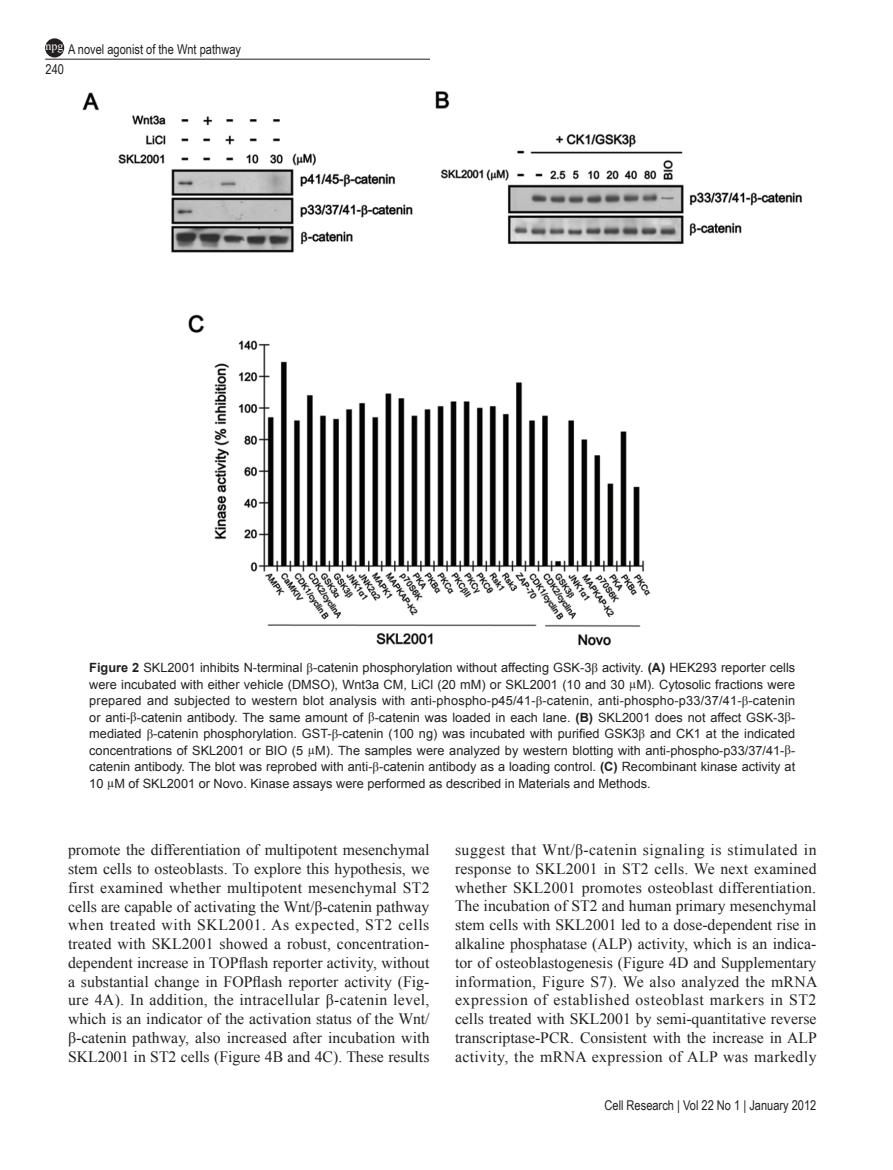
<style>
.page{position:relative;width:893px;height:1170px;background:#fff}
.page>*{position:absolute;margin:0;border:0;box-sizing:border-box;transform-origin:0 0}
.t1{font:15.75px/18.8px "Times New Roman";letter-spacing:.005em;color:#231f20;text-align:justify}
.t2{font:15.75px/18.8px "Times New Roman PSMT2";letter-spacing:.005em;color:#231f20;text-align:justify}
.t3{font:15.75px "Times New Roman PSMT2";letter-spacing:.035em;color:#231f20}
.t4{font:13.5px "Arial Narrow";color:#231f20}
.t5{font:12.75px/16.5px "Arial";color:#231f20;text-align:justify}
.t6{font:12px "Times New Roman";color:#fff}
.s1{font-weight:700}
.s2{font-family:"Times New Roman PSMT2"}
.s3{font-family:"Times New Roman"}
</style>
<div class="page">
<hr style="left:45px;top:59px;width:385px;height:1px;background:#231f20">
<div style="left:46px;top:39px;width:17px;height:18px;background:#231f20;border-radius:50%"></div>
<div style="left:45px;top:38px;width:19px;height:19px;border:2px solid #231f20;border-radius:50%"></div>
<img style="left:82px;top:91px;width:720px;height:555px">
<p class="t4" style="left:68px;top:39px;width:174px">A novel agonist of the Wnt pathway</p>
<p class="t6" style="left:46px;top:38px;width:19px">npg</p>
<p class="t4" style="left:46px;top:59px;width:20px">240</p>
<p class="t5" style="left:89px;top:659px;width:707px"><span class="s1">Figure 2</span> SKL2001 inhibits N-terminal <span class="s2">β</span>-catenin phosphorylation without affecting GSK-3<span class="s2">β</span> activity. <span class="s1">(A)</span> HEK293 reporter cells were incubated with either vehicle (DMSO), Wnt3a CM, LiCl (20 mM) or SKL2001 (10 and 30 <span class="s3">µ</span>M). Cytosolic fractions were prepared and subjected to western blot analysis with anti-phospho-p45/41-<span class="s2">β</span>-catenin, anti-phospho-p33/37/41-<span class="s2">β</span>-catenin or anti-<span class="s2">β</span>-catenin antibody. The same amount of <span class="s2">β</span>-catenin was loaded in each lane. <span class="s1">(B)</span> SKL2001 does not affect GSK-3<span class="s2">β&shy;</span>mediated <span class="s2">β</span>-catenin phosphorylation. GST-<span class="s2">β</span>-catenin (100 ng) was incubated with purified GSK3<span class="s2">β</span> and CK1 at the indicated concentrations of SKL2001 or BIO (5 <span class="s3">µ</span>M). The samples were analyzed by western blotting with anti-phospho-p33/37/41-<span class="s2">β&shy;</span>catenin antibody. The blot was reprobed with anti-<span class="s2">β</span>-catenin antibody as a loading control. <span class="s1">(C)</span> Recombinant kinase activity at 10 <span class="s3">µ</span>M of SKL2001 or Novo. Kinase assays were performed as described in Materials and Methods.</p>
<p class="t1" style="left:68px;top:840px;width:363px">promote the differentiation of multipotent mesenchymal stem cells to osteoblasts. To explore this hypothesis, we first examined whether multipotent mesenchymal ST2</p>
<p class="t2" style="left:68px;top:896px;width:363px">cells are capable of activating the Wnt/β-catenin pathway</p>
<p class="t1" style="left:68px;top:915px;width:363px">when treated with SKL2001. As expected, ST2 cells treated with SKL2001 showed a robust, concentration-</p>
<p class="t2" style="left:68px;top:952px;width:363px">dependent increase in TOPflash reporter activity, without a substantial change in FOPflash reporter activity (<span class="s3">Fig&shy;ure 4A</span>). In addition, the intracellular β-catenin level,</p>
<p class="t1" style="left:68px;top:1009px;width:363px">which is an indicator of the activation status of the Wnt/</p>
<p class="t2" style="left:68px;top:1027px;width:363px">β-catenin pathway, also increased after incubation with</p>
<p class="t1" style="left:68px;top:1046px;width:363px">SKL2001 in ST2 cells (Figure 4B and 4C). These results</p>
<p class="t3" style="left:455px;top:839px;width:363px">suggest that Wnt/β-catenin signaling is stimulated in</p>
<p class="t1" style="left:455px;top:859px;width:364px">response to SKL2001 in ST2 cells. We next examined whether SKL2001 promotes osteoblast differentiation.<br>The incubation of ST2 and human primary mesenchymal stem cells with SKL2001 led to a dose-dependent rise in alkaline phosphatase (ALP) activity, which is an indica&shy;tor of osteoblastogenesis (Figure 4D and Supplementary information, Figure S7). We also analyzed the mRNA expression of established osteoblast markers in ST2 cells treated with SKL2001 by semi-quantitative reverse transcriptase-PCR. Consistent with the increase in ALP activity, the mRNA expression of ALP was markedly</p>
<p class="t4" style="left:604px;top:1094px;width:213px">Cell Research | Vol 22 No 1 | January 2012</p>
</div>
